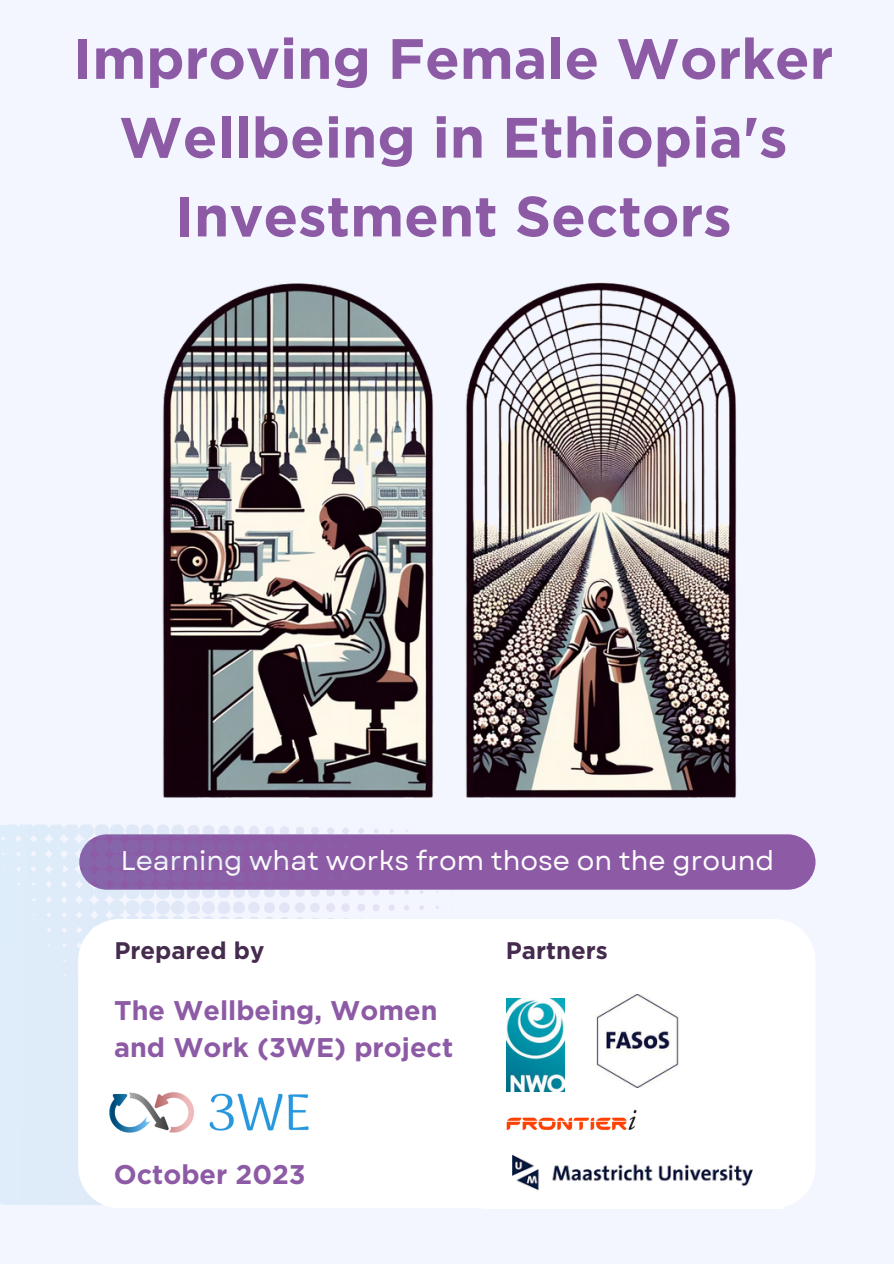
<style>
.page{position:relative;width:894px;height:1264px;background:#fff}
.page>*{position:absolute;margin:0;border:0;box-sizing:border-box;transform-origin:0 0}
.t1{font:700 56.7px/78.8px "Gotham";color:#8d5ba5;text-align:center}
.t2{font:700 27px/37.2px "Gotham";color:#8d5ba5}
.t3{font:27px "Garet";color:#fff}
.t4{font:700 24px "Gotham";color:#452b4e}
</style>
<div class="page">
<div style="left:0;top:0;width:893px;height:1263px;background:#f4f6ff"></div>
<div style="left:544px;top:834px;width:271px;height:55px;background:#8d5ba5"></div>
<svg style="left:0;top:824px;width:544px;height:381px;background:#c3badb"></svg>
<div style="left:78px;top:919px;width:737px;height:289px;background:#fff;border-radius:42px"></div>
<img style="left:594px;top:994px;width:85px;height:93px">
<img style="left:506px;top:998px;width:58px;height:93px">
<img style="left:512px;top:1154px;width:269px;height:54px">
<img style="left:506px;top:1109px;width:131px;height:21px">
<img style="left:109px;top:1092px;width:200px;height:41px">
<img style="left:151px;top:282px;width:586px;height:552px">
<p class="t1" style="left:73px;top:19px;width:761px">Improving Female Worker<br>Wellbeing in Ethiopia's<br>Investment Sectors</p>
<h1 class="t3" style="left:121px;top:841px;width:654px">Learning what works from those on the ground</h1>
<h2 class="t4" style="left:114px;top:935px;width:151px">Prepared by</h2>
<p class="t2" style="left:114px;top:991px;width:340px">The Wellbeing, Women and Work (3WE) project</p>
<p class="t2" style="left:114px;top:1155px;width:193px">October 2023</p>
<p class="t4" style="left:505px;top:935px;width:103px">Partners</p>
</div>
